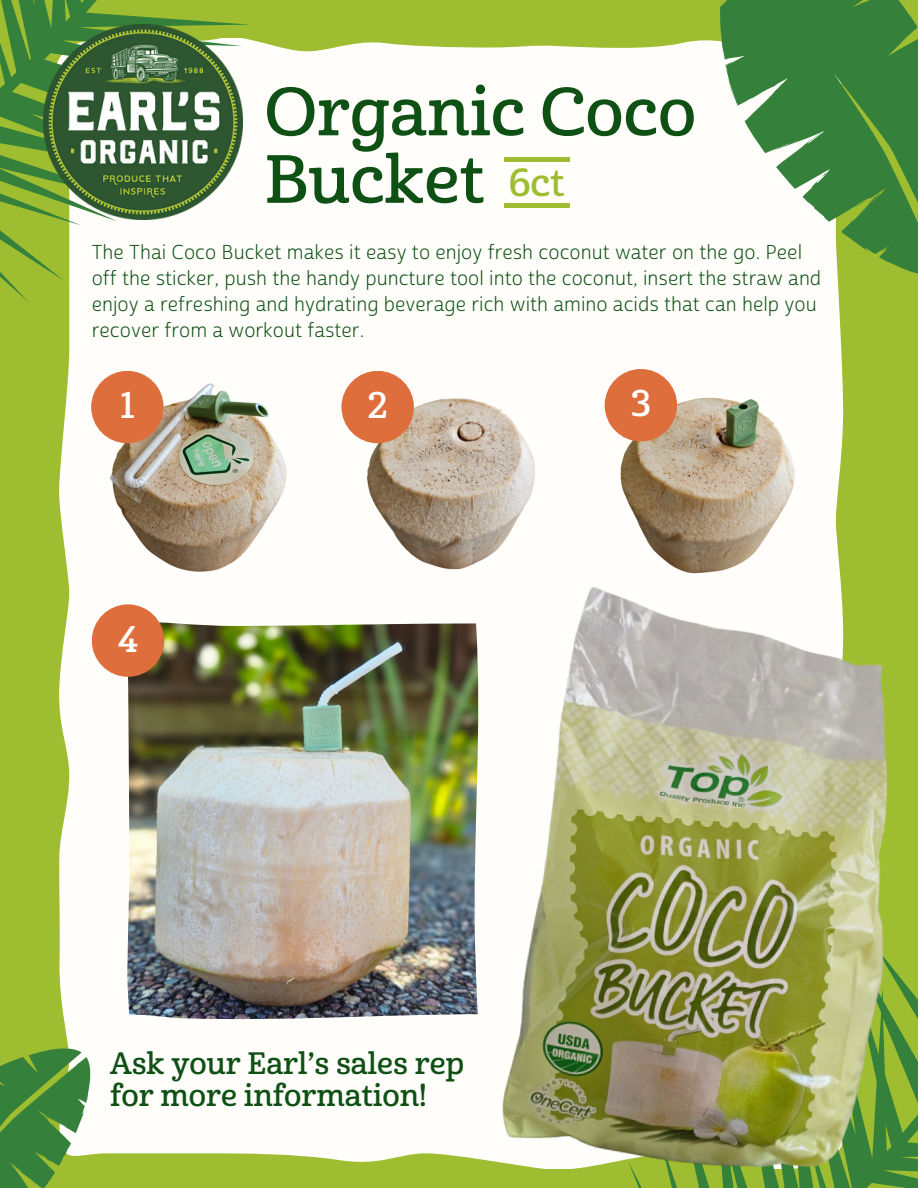
<style>
.page{position:relative;width:918px;height:1188px;background:#9ebd30}
.page>*{position:absolute;margin:0;border:0;box-sizing:border-box;transform-origin:0 0}
.t1{font:66px/67.5px "Cabrito Nor Dem";color:#0f5014}
.t2{font:37.8px "Cabrito Nor Dem";color:#9ebd30}
.t3{font:36px "Cabrito Nor Dem";color:#fff}
.t4{font:30px/32.7px "Cabrito Nor Dem";color:#0f5014}
.t5{font:19.5px/25.8px "Cabrito Sans Nor Boo";color:#0f5014}
</style>
<div class="page">
<div style="left:59px;top:45px;width:785px;height:1117px;background:#fffefb"></div>
<svg style="left:0;top:0;width:412px;height:408px;fill:#fffefb"></svg>
<svg style="left:661px;top:0;width:257px;height:284px;background:#91b988"></svg>
<svg style="left:768px;top:148px;width:8px;height:6px"></svg>
<svg style="left:908px;top:201px;width:4px;height:5px"></svg>
<svg style="left:913px;top:220px;width:5px;height:22px"></svg>
<svg style="left:853px;top:195px;width:18px;height:17px"></svg>
<svg style="left:741px;top:100px;width:6px;height:6px"></svg>
<svg style="left:724px;top:56px;width:19px;height:5px"></svg>
<img style="left:354px;top:382px;width:194px;height:198px">
<img style="left:104px;top:357px;width:199px;height:232px">
<img style="left:600px;top:362px;width:204px;height:200px">
<img style="left:43px;top:24px;width:199px;height:196px">
<img style="left:127px;top:622px;width:309px;height:397px">
<img style="left:436px;top:562px;width:482px;height:626px">
<svg style="left:0;top:1048px;width:91px;height:140px"></svg>
<div style="left:91px;top:371px;width:73px;height:72px;background:#df6e3d;border-radius:50%"></div>
<div style="left:341px;top:371px;width:73px;height:72px;background:#df6e3d;border-radius:50%"></div>
<div style="left:605px;top:369px;width:72px;height:72px;background:#df6e3d;border-radius:50%"></div>
<div style="left:92px;top:604px;width:72px;height:73px;background:#df6e3d;border-radius:50%"></div>
<div style="left:504px;top:203px;width:65px;height:5px;background:#9ebd30"></div>
<div style="left:504px;top:157px;width:65px;height:5px;background:#9ebd30"></div>
<p class="t1" style="left:265px;top:79px;width:433px">Organic Coco<br>Bucket</p>
<p class="t5" style="left:92px;top:239px;width:731px">The Thai Coco Bucket makes it easy to enjoy fresh coconut water on the go. Peel off the sticker, push the handy puncture tool into the coconut, insert the straw and enjoy a refreshing and hydrating beverage rich with amino acids that can help you recover from a workout faster.</p>
<p class="t2" style="left:509px;top:160px;width:57px">6ct</p>
<p class="t3" style="left:120px;top:384px;width:16px">1</p>
<p class="t3" style="left:368px;top:384px;width:22px">2</p>
<p class="t3" style="left:631px;top:382px;width:22px">3</p>
<p class="t3" style="left:118px;top:617px;width:21px">4</p>
<p class="t4" style="left:110px;top:1047px;width:356px">Ask your Earl’s sales rep for more information!</p>
</div>
